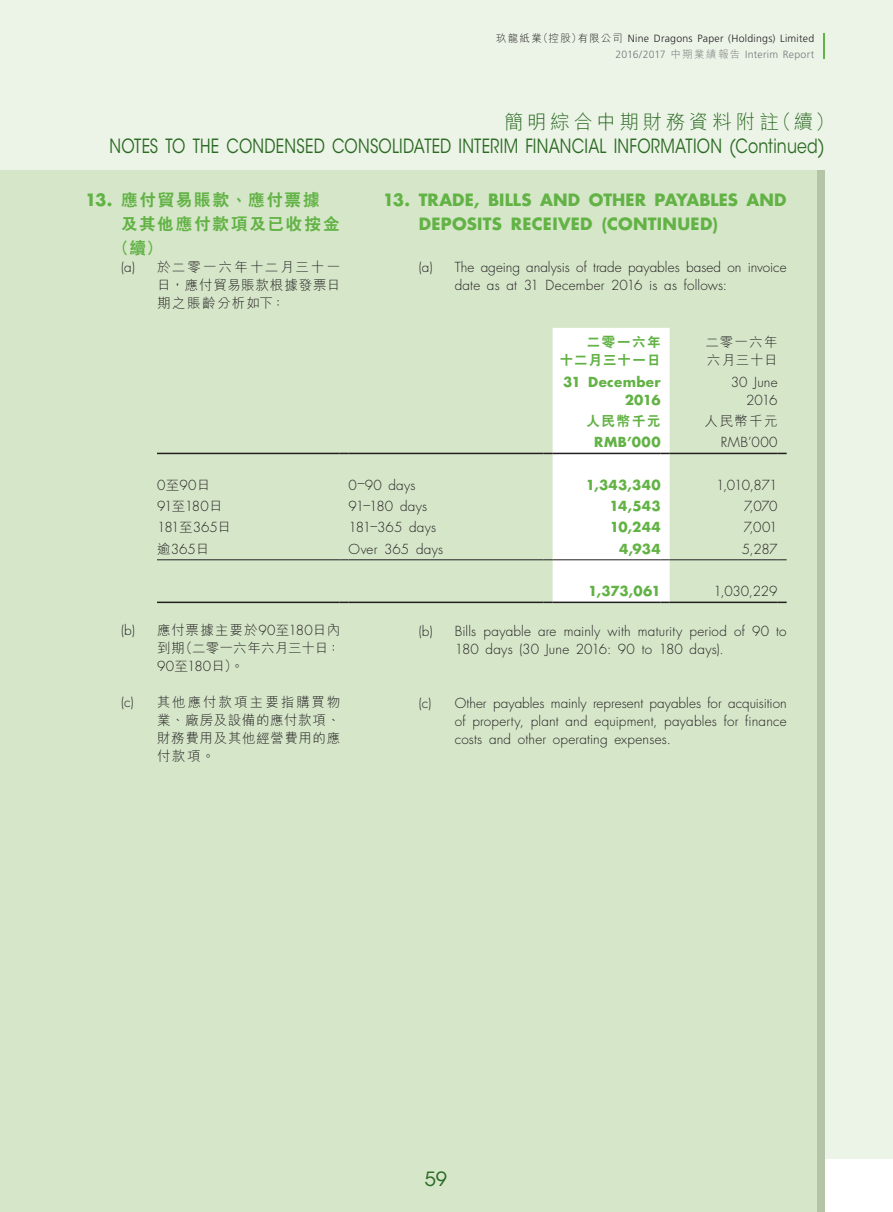
<style>
.page{position:relative;width:893px;height:1212px;background:#fff}
.page>*{position:absolute;margin:0;border:0;box-sizing:border-box;transform-origin:0 0}
.t1{font:19.5px "ITC Avant Garde Std";letter-spacing:.015em;color:#2c6a24;scale:.8 1}
.t2{font:300 19.5px "M Hei HK";letter-spacing:.195em;color:#2c6a24}
.t3{font:19.5px "ITC Avant Garde Std";letter-spacing:.015em;color:#2c6a24}
._03_H1{font:700 16.5px/24px "Futura Std";letter-spacing:.01em;color:#62b245}
._03_H1-2{font:800 16.5px "C Hei 2 HK";letter-spacing:.115em;color:#62b245}
._08____IN2{font:300 13.5px/18px "Futura Std";letter-spacing:.01em;color:#231f20}
._08____IN2-2{font:300 13.5px/18px "M Hei HK";letter-spacing:.065em;color:#231f20;text-align:justify}
._15_Table_Stub{font:300 13.5px "Futura Std";letter-spacing:.01em;color:#231f20}
._31_table_tab_6pt{font:700 13.5px/18px "Futura Std";letter-spacing:.02em;color:#62b245;text-align:right}
._31_table_tab_6pt-2{font:300 13.5px "Futura Std";letter-spacing:-.015em;color:#231f20}
._31_table_tab_6pt-3{font:800 13.5px/18px "C Hei 2 HK";letter-spacing:.115em;color:#62b245;text-align:right}
._31_table_tab_6pt-4{font:300 13.5px/18px "M Hei HK";letter-spacing:.07em;color:#231f20}
._31_table_tab_6pt-5{font:300 13.5px/18px "Futura Std";letter-spacing:.005em;color:#231f20;text-align:right}
._31_table_tab_6pt-6{font:300 13.5px "M Hei HK";letter-spacing:.09em;color:#231f20}
.t4{font:300 10.5px/15.8px "Frutiger LT Std";letter-spacing:.025em;color:#231f20;text-align:right}
.s1{font-family:"M Hei HK"}
.s2{color:#76787b}
.s3{font-family:"M Hei HK";color:#76787b}
.s4{font-family:"Futura Std";font-weight:700}
.s5{font-family:"Futura Std"}
</style>
<div class="page">
<div style="left:0;top:0;width:893px;height:1159px;background:#ecf4e7"></div>
<div style="left:0;top:170px;width:816px;height:1042px;background:#d5e6c9"></div>
<hr style="left:823px;top:33px;width:2px;height:25px;background:#62b245">
<hr style="left:157px;top:453px;width:183px;height:1px;background:#231f20">
<hr style="left:349px;top:453px;width:195px;height:1px;background:#231f20">
<hr style="left:670px;top:453px;width:108px;height:1px;background:#231f20">
<hr style="left:157px;top:602px;width:183px;height:1px;background:#231f20">
<hr style="left:349px;top:602px;width:195px;height:1px;background:#231f20">
<hr style="left:670px;top:602px;width:108px;height:1px;background:#231f20">
<hr style="left:157px;top:559px;width:183px;height:1px;background:#231f20">
<hr style="left:349px;top:559px;width:195px;height:1px;background:#231f20">
<svg style="left:544px;top:328px;width:126px;height:275px"></svg>
<hr style="left:670px;top:559px;width:108px;height:1px;background:#231f20">
<p class="t4" style="left:496px;top:31px;width:320px"><span class="s1">玖龍紙業（控股）有限公司</span> Nine Dragons Paper (Holdings) Limited<br><span class="s2">2016/2017</span> <span class="s3">中期業績報告</span> <span class="s2">Interim Report</span></p>
<h1 class="t2" style="left:504px;top:108px;width:332px">簡明綜合中期財務資料附註（續）</h1>
<h1 class="t1" style="left:110px;top:134px;width:895px">NOTES TO THE CONDENSED CONSOLIDATED INTERIM FINANCIAL INFORMATION (Continued)</h1>
<p class="_03_H1" style="left:419px;top:188px;width:369px;text-indent:-36px">13. TRADE, BILLS AND OTHER PAYABLES AND<br>DEPOSITS RECEIVED (CONTINUED)</p>
<p class="_08____IN2" style="left:455px;top:259px;width:333px;text-indent:-36px">(a) The ageing analysis of trade payables based on invoice date as at 31 December 2016 is as follows:</p>
<p class="_03_H1-2" style="left:85px;top:189px;width:236px"><span class="s4">13.</span> 應付貿易賬款、應付票據</p>
<p class="_03_H1-2" style="left:121px;top:213px;width:220px">及其他應付款項及已收按金</p>
<p class="_03_H1-2" style="left:113px;top:237px;width:51px">（續）</p>
<p class="_08____IN2-2" style="left:157px;top:258px;width:185px;text-indent:-36px"><span class="s5">(a)</span> 於二零一六年十二月三十一日，應付貿易賬款根據發票日期之賬齡分析如下：</p>
<p class="_31_table_tab_6pt-3" style="left:560px;top:333px;width:103px">二零一六年<br>十二月三十一日</p>
<p class="_31_table_tab_6pt-4" style="left:705px;top:333px;width:74px">二零一六年六月三十日</p>
<p class="_31_table_tab_6pt" style="left:563px;top:372px;width:99px">31 December<br>2016</p>
<p class="_31_table_tab_6pt-5" style="left:731px;top:373px;width:48px">30 June<br>2016</p>
<p class="_31_table_tab_6pt-3" style="left:586px;top:412px;width:76px">人民幣千元</p>
<p class="_31_table_tab_6pt-6" style="left:704px;top:411px;width:75px">人民幣千元</p>
<p class="_31_table_tab_6pt" style="left:594px;top:433px;width:68px">RMB’000</p>
<p class="_31_table_tab_6pt-2" style="left:721px;top:434px;width:58px">RMB’000</p>
<p class="_15_Table_Stub" style="left:157px;top:477px;width:55px">0<span class="s1">至</span>90<span class="s1">日</span></p>
<p class="_15_Table_Stub" style="left:349px;top:477px;width:69px">0–90 days</p>
<p class="_31_table_tab_6pt" style="left:586px;top:475px;width:76px">1,343,340</p>
<p class="_31_table_tab_6pt-2" style="left:716px;top:477px;width:63px">1,010,871</p>
<p class="_15_Table_Stub" style="left:157px;top:498px;width:67px">91<span class="s1">至</span>180<span class="s1">日</span></p>
<p class="_15_Table_Stub" style="left:349px;top:498px;width:80px">91–180 days</p>
<p class="_31_table_tab_6pt" style="left:610px;top:497px;width:53px">14,543</p>
<p class="_31_table_tab_6pt-2" style="left:744px;top:498px;width:35px">7,070</p>
<p class="_15_Table_Stub" style="left:157px;top:519px;width:75px">181<span class="s1">至</span>365<span class="s1">日</span></p>
<p class="_15_Table_Stub" style="left:349px;top:519px;width:89px">181–365 days</p>
<p class="_31_table_tab_6pt" style="left:610px;top:518px;width:52px">10,244</p>
<p class="_31_table_tab_6pt-2" style="left:744px;top:519px;width:36px">7,001</p>
<p class="_15_Table_Stub" style="left:157px;top:540px;width:54px"><span class="s1">逾</span>365<span class="s1">日</span></p>
<p class="_15_Table_Stub" style="left:349px;top:540px;width:96px">Over 365 days</p>
<p class="_31_table_tab_6pt" style="left:619px;top:539px;width:43px">4,934</p>
<p class="_31_table_tab_6pt-2" style="left:742px;top:540px;width:37px">5,287</p>
<p class="_31_table_tab_6pt" style="left:588px;top:582px;width:74px">1,373,061</p>
<p class="_31_table_tab_6pt-2" style="left:713px;top:583px;width:66px">1,030,229</p>
<p class="_08____IN2" style="left:455px;top:622px;width:333px;text-indent:-36px">(b) Bills payable are mainly with maturity period of 90 to<br>180 days (30 June 2016: 90 to 180 days).</p>
<p class="_08____IN2" style="left:455px;top:694px;width:333px;text-align:justify;text-indent:-36px">(c) Other payables mainly represent payables for acquisition of property, plant and equipment, payables for finance costs and other operating expenses.</p>
<p class="_08____IN2-2" style="left:157px;top:621px;width:185px;text-indent:-36px"><span class="s5">(b)</span> 應付票據主要於<span class="s5">90</span>至<span class="s5">180</span>日內到期（二零一六年六月三十日：<span class="s5">90</span>至<span class="s5">180</span>日）。</p>
<p class="_08____IN2-2" style="left:157px;top:693px;width:185px;text-indent:-36px"><span class="s5">(c)</span> 其他應付款項主要指購買物業、廠房及設備的應付款項、財務費用及其他經營費用的應付款項。</p>
<h1 class="t3" style="left:425px;top:1167px;width:24px">59</h1>
</div>
